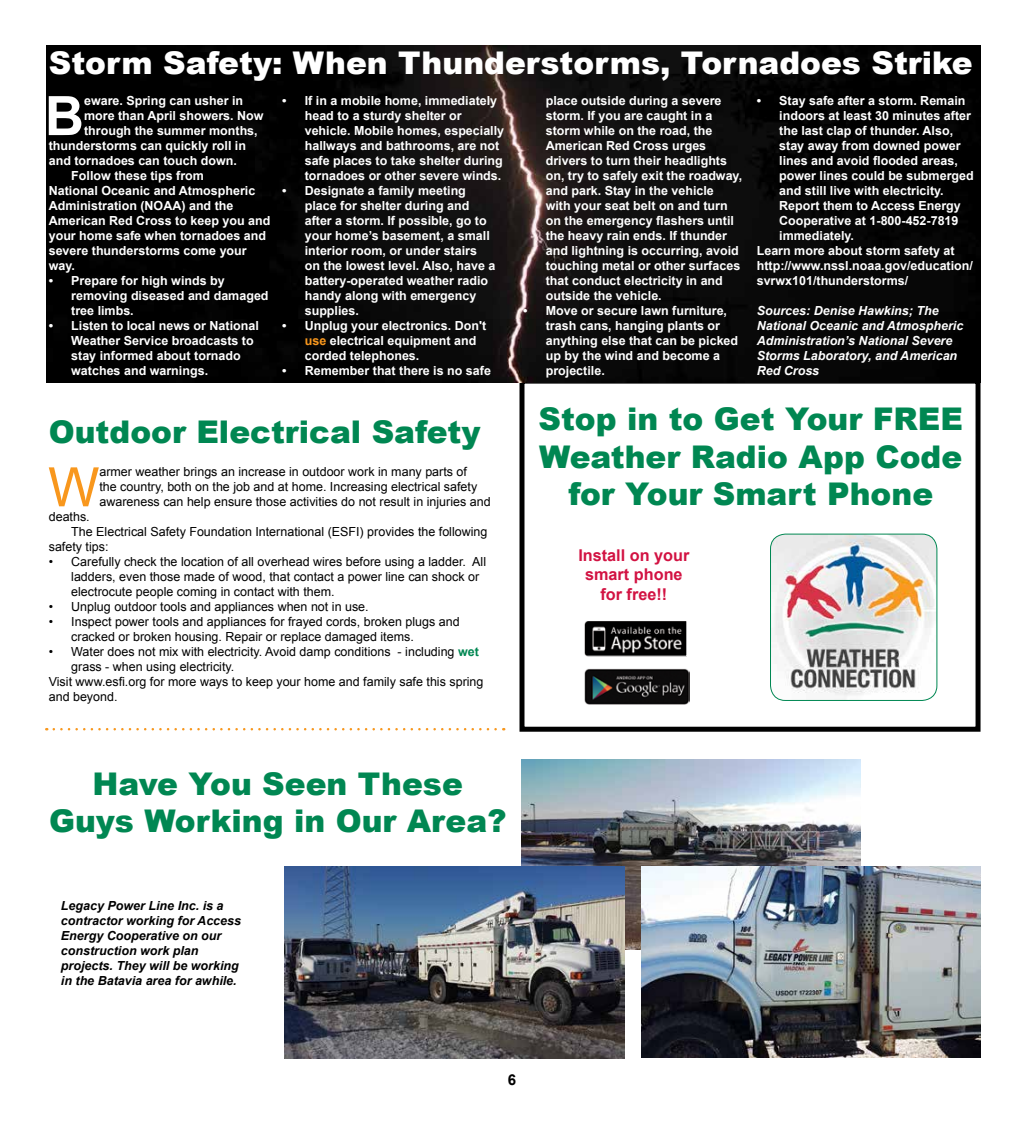
<style>
.page{position:relative;width:1024px;height:1125px;background:#fff}
.page>*{position:absolute;margin:0;border:0;box-sizing:border-box;transform-origin:0 0}
.t1{font:700 54.38px "Arial";color:#fff}
.t2{font:54.38px "Arial";color:#f8971d}
.t3{font:900 31.25px/37.5px "Arial";color:#008752;text-align:center}
.t4{font:900 31.25px "Arial";color:#fff}
.t5{font:700 16.25px/19.5px "Arial";color:#d21242;text-align:center}
.t6{font:700 15px "Arial";color:#000}
.t7{font:700 12.5px/15px "Arial";color:#fff}
.t8{font:12.5px/15px "Arial";color:#000}
.t9{font:italic 700 12.5px/15px "Arial";color:#000}
.t10{font:italic 700 12.5px/15px "Arial";color:#fff}
.s1{color:#f8971d}
.s2{font-weight:700;color:#008752}
</style>
<div class="page">
<div style="left:519px;top:379px;width:461px;height:353px;border:5px solid #000"></div>
<img style="left:47px;top:45px;width:933px;height:337px">
<div style="left:542px;top:410px;width:434px;height:111px;background:#fff"></div>
<img style="left:584px;top:622px;width:101px;height:33px">
<div style="left:582px;top:620px;width:105px;height:37px;border:1px solid #fff"></div>
<img style="left:584px;top:669px;width:105px;height:35px">
<img style="left:770px;top:534px;width:167px;height:166px">
<div style="left:770px;top:534px;width:167px;height:167px;border:1px solid #008752;border-radius:15px"></div>
<svg style="left:54px;top:728px;width:450px;height:2px"></svg>
<img style="left:521px;top:759px;width:340px;height:191px">
<img style="left:284px;top:867px;width:341px;height:191px">
<img style="left:641px;top:867px;width:339px;height:190px">
<h2 class="t4" style="left:49px;top:40px;width:925px">Storm Safety: When Thunderstorms, Tornadoes Strike</h2>
<p class="t7" style="left:305px;top:94px;width:201px;text-indent:-22px">• If in a mobile home, immediately head to a sturdy shelter or vehicle. Mobile homes, especially hallways and bathrooms, are not safe places to take shelter during tornadoes or other severe winds.</p>
<p class="t7" style="left:305px;top:184px;width:192px;text-indent:-22px">• Designate a family meeting place for shelter during and after a storm. If possible, go to your home’s basement, a small interior room, or under stairs on the lowest level. Also, have a battery-operated weather radio handy along with emergency supplies.</p>
<p class="t7" style="left:305px;top:319px;width:183px;text-indent:-22px">• Unplug your electronics. Don't <span class="s1">use</span> electrical equipment and corded telephones.</p>
<p class="t7" style="left:282px;top:364px;width:210px">• Remember that there is no safe</p>
<h1 class="t1" style="left:45px;top:80px;width:41px">B</h1>
<p class="t7" style="left:84px;top:94px;width:161px">eware. Spring can usher in</p>
<p class="t7" style="left:757px;top:94px;width:210px">• Stay safe after a storm. Remain</p>
<p class="t7" style="left:779px;top:109px;width:193px">indoors at least 30 minutes after</p>
<p class="t7" style="left:779px;top:124px;width:175px">the last clap of thunder. Also,</p>
<p class="t7" style="left:779px;top:139px;width:183px">stay away from downed power</p>
<p class="t7" style="left:779px;top:154px;width:180px">lines and avoid flooded areas,</p>
<p class="t7" style="left:779px;top:169px;width:196px">power lines could be submerged</p>
<p class="t7" style="left:779px;top:184px;width:166px">and still live with electricity.</p>
<p class="t7" style="left:779px;top:199px;width:183px">Report them to Access Energy</p>
<p class="t7" style="left:779px;top:214px;width:181px">Cooperative at 1-800-452-7819</p>
<p class="t7" style="left:779px;top:229px;width:76px">immediately.</p>
<p class="t7" style="left:757px;top:244px;width:199px">Learn more about storm safety at</p>
<p class="t7" style="left:757px;top:259px;width:218px">http://www.nssl.noaa.gov/education/</p>
<p class="t7" style="left:757px;top:274px;width:153px">svrwx101/thunderstorms/</p>
<p class="t10" style="left:757px;top:304px;width:208px">Sources: Denise Hawkins; The<br>National Oceanic and Atmospheric<br>Administration’s National Severe<br>Storms Laboratory, and American<br>Red Cross</p>
<p class="t7" style="left:546px;top:94px;width:198px">place outside during a severe storm. If you are caught in a storm while on the road, the<br>American Red Cross urges drivers to turn their headlights on, try to safely exit the roadway, and park. Stay in the vehicle<br>with your seat belt on and turn on the emergency flashers until the heavy rain ends. If thunder and lightning is occurring, avoid touching metal or other surfaces that conduct electricity in and outside the vehicle.</p>
<p class="t7" style="left:546px;top:304px;width:194px;text-indent:-22px">• Move or secure lawn furniture, trash cans, hanging plants or anything else that can be picked up by the wind and become a projectile.</p>
<p class="t7" style="left:84px;top:109px;width:181px">more than April showers. Now</p>
<p class="t7" style="left:84px;top:124px;width:175px">through the summer months,</p>
<p class="t7" style="left:49px;top:139px;width:199px">thunderstorms can quickly roll in</p>
<p class="t7" style="left:49px;top:154px;width:190px">and tornadoes can touch down.</p>
<p class="t7" style="left:71px;top:169px;width:134px">Follow these tips from</p>
<p class="t7" style="left:49px;top:184px;width:208px">National Oceanic and Atmospheric</p>
<p class="t7" style="left:49px;top:199px;width:186px">Administration (NOAA) and the</p>
<p class="t7" style="left:49px;top:214px;width:223px">American Red Cross to keep you and</p>
<p class="t7" style="left:49px;top:229px;width:219px">your home safe when tornadoes and</p>
<p class="t7" style="left:49px;top:244px;width:199px">severe thunderstorms come your</p>
<p class="t7" style="left:49px;top:259px;width:28px">way.</p>
<p class="t7" style="left:71px;top:274px;width:199px;text-indent:-22px">• Prepare for high winds by removing diseased and damaged tree limbs.</p>
<p class="t7" style="left:71px;top:319px;width:189px;text-indent:-22px">• Listen to local news or National<br>Weather Service broadcasts to stay informed about tornado watches and warnings.</p>
<h2 class="t3" style="left:49px;top:412px;width:433px">Outdoor Electrical Safety</h2>
<h1 class="t2" style="left:48px;top:452px;width:53px">W</h1>
<p class="t8" style="left:99px;top:465px;width:393px">armer weather brings an increase in outdoor work in many parts of<br>the country, both on the job and at home. Increasing electrical safety awareness can help ensure those activities do not result in injuries and</p>
<p class="t8" style="left:49px;top:510px;width:42px">deaths.</p>
<p class="t8" style="left:71px;top:525px;width:418px">The Electrical Safety Foundation International (ESFI) provides the following</p>
<p class="t8" style="left:49px;top:540px;width:61px">safety tips:</p>
<p class="t8" style="left:71px;top:555px;width:416px;text-indent:-22px">• Carefully check the location of all overhead wires before using a ladder. All ladders, even those made of wood, that contact a power line can shock or electrocute people coming in contact with them.</p>
<p class="t8" style="left:49px;top:600px;width:321px">• Unplug outdoor tools and appliances when not in use.</p>
<p class="t8" style="left:71px;top:615px;width:390px;text-indent:-22px">• Inspect power tools and appliances for frayed cords, broken plugs and cracked or broken housing. Repair or replace damaged items.</p>
<p class="t8" style="left:49px;top:645px;width:432px">• Water does not mix with electricity. Avoid damp conditions - including <span class="s2">wet</span></p>
<p class="t8" style="left:71px;top:660px;width:165px">grass - when using electricity.</p>
<p class="t8" style="left:49px;top:675px;width:436px">Visit www.esfi.org for more ways to keep your home and family safe this spring</p>
<p class="t8" style="left:49px;top:690px;width:70px">and beyond.</p>
<h2 class="t3" style="left:49px;top:764px;width:459px">Have You Seen These<br>Guys Working in Our Area?</h2>
<p class="t9" style="left:61px;top:898px;width:182px">Legacy Power Line Inc. is a contractor working for Access<br>Energy Cooperative on our construction work plan projects. They will be working in the Batavia area for awhile.</p>
<h2 class="t3" style="left:538px;top:400px;width:426px">Stop in to Get Your FREE<br>Weather Radio App Code for Your Smart Phone</h2>
<h3 class="t5" style="left:578px;top:546px;width:112px">Install on your smart phone for free!!</h3>
<p class="t6" style="left:508px;top:1070px;width:10px">6</p>
</div>
